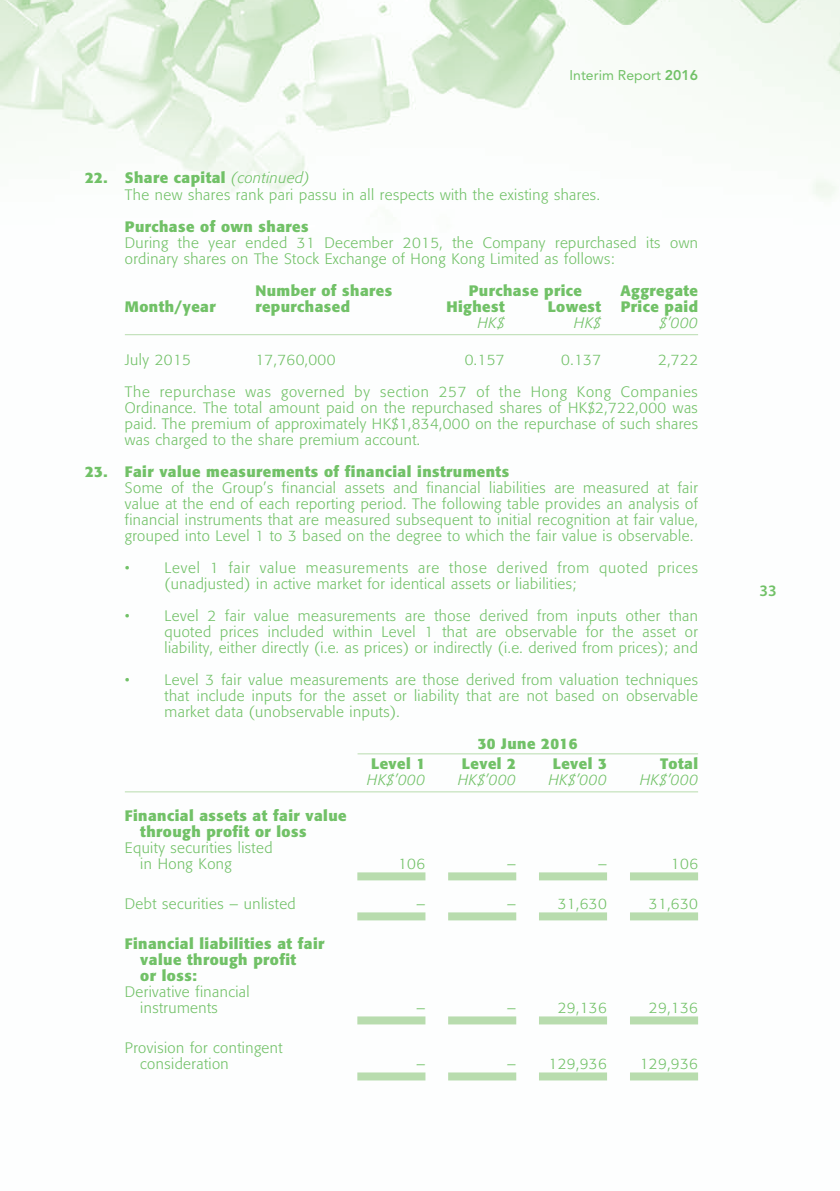
<style>
.page{position:relative;width:840px;height:1191px;background:#fff}
.page>*{position:absolute;margin:0;border:0;box-sizing:border-box;transform-origin:0 0}
.t1{font:600 16px "Myriad Pro";color:#71c167}
.t2{font:300 15px/16px "Formata";letter-spacing:.03em;color:#71c167}
.t3{font:700 15px/16px "Formata";letter-spacing:.03em;color:#71c167}
.t4{font:300 15px/16px "Formata";letter-spacing:.055em;color:#71c167}
.t5{font:300 15px/32px "Formata";letter-spacing:.05em;color:#71c167;text-align:right}
.t6{font:italic 300 15px "Formata";letter-spacing:.03em;color:#71c167}
.t7{font:14px "Avenir LT Std";color:#71c167}
.s1{font-weight:800}
.s2{font-weight:700}
.s3{font-style:italic}
</style>
<div class="page">
<img style="left:0;top:0;width:839px;height:1081px">
<hr style="left:125px;top:334px;width:572px;height:1px;background:#b8dcae">
<hr style="left:357px;top:753px;width:340px;height:1px;background:#b8dcae">
<hr style="left:125px;top:791px;width:572px;height:1px;background:#b8dcae">
<div style="left:357px;top:872px;width:68px;height:8px;background:#b8dcae"></div>
<div style="left:448px;top:872px;width:68px;height:8px;background:#b8dcae"></div>
<div style="left:538px;top:872px;width:68px;height:8px;background:#b8dcae"></div>
<div style="left:629px;top:872px;width:68px;height:8px;background:#b8dcae"></div>
<div style="left:357px;top:912px;width:68px;height:8px;background:#b8dcae"></div>
<div style="left:448px;top:912px;width:68px;height:8px;background:#b8dcae"></div>
<div style="left:538px;top:912px;width:68px;height:8px;background:#b8dcae"></div>
<div style="left:629px;top:912px;width:68px;height:8px;background:#b8dcae"></div>
<div style="left:357px;top:1016px;width:68px;height:8px;background:#b8dcae"></div>
<div style="left:448px;top:1016px;width:68px;height:8px;background:#b8dcae"></div>
<div style="left:538px;top:1016px;width:68px;height:8px;background:#b8dcae"></div>
<div style="left:629px;top:1016px;width:68px;height:8px;background:#b8dcae"></div>
<div style="left:357px;top:1072px;width:68px;height:8px;background:#b8dcae"></div>
<div style="left:448px;top:1072px;width:68px;height:8px;background:#b8dcae"></div>
<div style="left:538px;top:1072px;width:68px;height:8px;background:#b8dcae"></div>
<div style="left:629px;top:1072px;width:68px;height:8px;background:#b8dcae"></div>
<p class="t7" style="left:569px;top:67px;width:130px">Interim Report <span class="s1">2016</span></p>
<p class="t2" style="left:125px;top:169px;width:476px;line-height:17px;text-indent:-40px"><span class="s2">22. Share capital</span> <span class="s3">(continued)<br></span>The new shares rank pari passu in all respects with the existing shares.</p>
<p class="t3" style="left:125px;top:218px;width:185px">Purchase of own shares</p>
<p class="t2" style="left:125px;top:235px;width:574px">During the year ended 31 December 2015, the Company repurchased its own ordinary shares on The Stock Exchange of Hong Kong Limited as follows:</p>
<p class="t3" style="left:255px;top:282px;width:138px">Number of shares</p>
<p class="t3" style="left:468px;top:282px;width:114px">Purchase price</p>
<p class="t3" style="left:620px;top:282px;width:79px">Aggregate</p>
<p class="t3" style="left:125px;top:298px;width:92px">Month/year</p>
<p class="t3" style="left:255px;top:298px;width:96px">repurchased</p>
<p class="t3" style="left:446px;top:298px;width:60px">Highest</p>
<p class="t3" style="left:547px;top:298px;width:55px">Lowest</p>
<p class="t3" style="left:620px;top:298px;width:79px">Price paid</p>
<p class="t6" style="left:477px;top:314px;width:28px">HK$</p>
<p class="t6" style="left:574px;top:314px;width:28px">HK$</p>
<p class="t6" style="left:659px;top:314px;width:40px">$’000</p>
<p class="t2" style="left:125px;top:352px;width:68px">July 2015</p>
<p class="t2" style="left:255px;top:352px;width:82px">17,760,000</p>
<p class="t2" style="left:464px;top:352px;width:41px">0.157</p>
<p class="t2" style="left:561px;top:352px;width:41px">0.137</p>
<p class="t5" style="left:125px;top:344px;width:574px">2,722<br>The repurchase was governed by section 257 of the Hong Kong Companies</p>
<p class="t2" style="left:125px;top:400px;width:574px;text-align:justify">Ordinance. The total amount paid on the repurchased shares of HK$2,722,000 was paid. The premium of approximately HK$1,834,000 on the repurchase of such shares was charged to the share premium account.</p>
<p class="t3" style="left:85px;top:463px;width:425px">23. Fair value measurements of financial instruments</p>
<p class="t2" style="left:125px;top:480px;width:574px;text-align:justify">Some of the Group’s financial assets and financial liabilities are measured at fair value at the end of each reporting period. The following table provides an analysis of financial instruments that are measured subsequent to initial recognition at fair value, grouped into Level 1 to 3 based on the degree to which the fair value is observable.</p>
<p class="t4" style="left:164px;top:560px;width:534px;text-indent:-40px">• Level 1 fair value measurements are those derived from quoted prices (unadjusted) in active market for identical assets or liabilities;</p>
<p class="t2" style="left:164px;top:608px;width:534px;text-align:justify;text-indent:-40px">• Level 2 fair value measurements are those derived from inputs other than quoted prices included within Level 1 that are observable for the asset or liability, either directly (i.e. as prices) or indirectly (i.e. derived from prices); and</p>
<p class="t2" style="left:164px;top:672px;width:534px;text-align:justify;text-indent:-40px">• Level 3 fair value measurements are those derived from valuation techniques that include inputs for the asset or liability that are not based on observable market data (unobservable inputs).</p>
<p class="t3" style="left:477px;top:736px;width:101px">30 June 2016</p>
<p class="t3" style="left:371px;top:755px;width:55px">Level 1</p>
<p class="t3" style="left:461px;top:755px;width:55px">Level 2</p>
<p class="t3" style="left:552px;top:755px;width:55px">Level 3</p>
<p class="t3" style="left:659px;top:755px;width:39px">Total</p>
<p class="t6" style="left:367px;top:771px;width:59px">HK$’000</p>
<p class="t6" style="left:458px;top:771px;width:59px">HK$’000</p>
<p class="t6" style="left:548px;top:771px;width:59px">HK$’000</p>
<p class="t6" style="left:639px;top:771px;width:59px">HK$’000</p>
<p class="t3" style="left:140px;top:807px;width:208px;text-indent:-15px">Financial assets at fair value through profit or loss</p>
<p class="t2" style="left:140px;top:840px;width:134px;text-indent:-15px">Equity securities listed in Hong Kong</p>
<p class="t2" style="left:398px;top:856px;width:29px">106</p>
<p class="t2" style="left:507px;top:856px;width:10px">–</p>
<p class="t2" style="left:597px;top:856px;width:10px">–</p>
<p class="t2" style="left:670px;top:856px;width:29px">106</p>
<p class="t2" style="left:125px;top:896px;width:172px">Debt securities – unlisted</p>
<p class="t2" style="left:416px;top:896px;width:10px">–</p>
<p class="t2" style="left:507px;top:896px;width:10px">–</p>
<p class="t2" style="left:557px;top:896px;width:51px">31,630</p>
<p class="t2" style="left:648px;top:896px;width:51px">31,630</p>
<p class="t3" style="left:140px;top:935px;width:186px;text-indent:-15px">Financial liabilities at fair value through profit<br>or loss:</p>
<p class="t2" style="left:140px;top:984px;width:111px;text-indent:-15px">Derivative financial instruments</p>
<p class="t2" style="left:416px;top:1000px;width:10px">–</p>
<p class="t2" style="left:507px;top:1000px;width:10px">–</p>
<p class="t2" style="left:557px;top:1000px;width:51px">29,136</p>
<p class="t2" style="left:648px;top:1000px;width:51px">29,136</p>
<p class="t2" style="left:140px;top:1040px;width:144px;text-indent:-15px">Provision for contingent consideration</p>
<p class="t2" style="left:416px;top:1056px;width:10px">–</p>
<p class="t2" style="left:507px;top:1056px;width:101px">– 129,936</p>
<p class="t2" style="left:639px;top:1056px;width:60px">129,936</p>
<p class="t1" style="left:759px;top:580px;width:19px">33</p>
</div>
